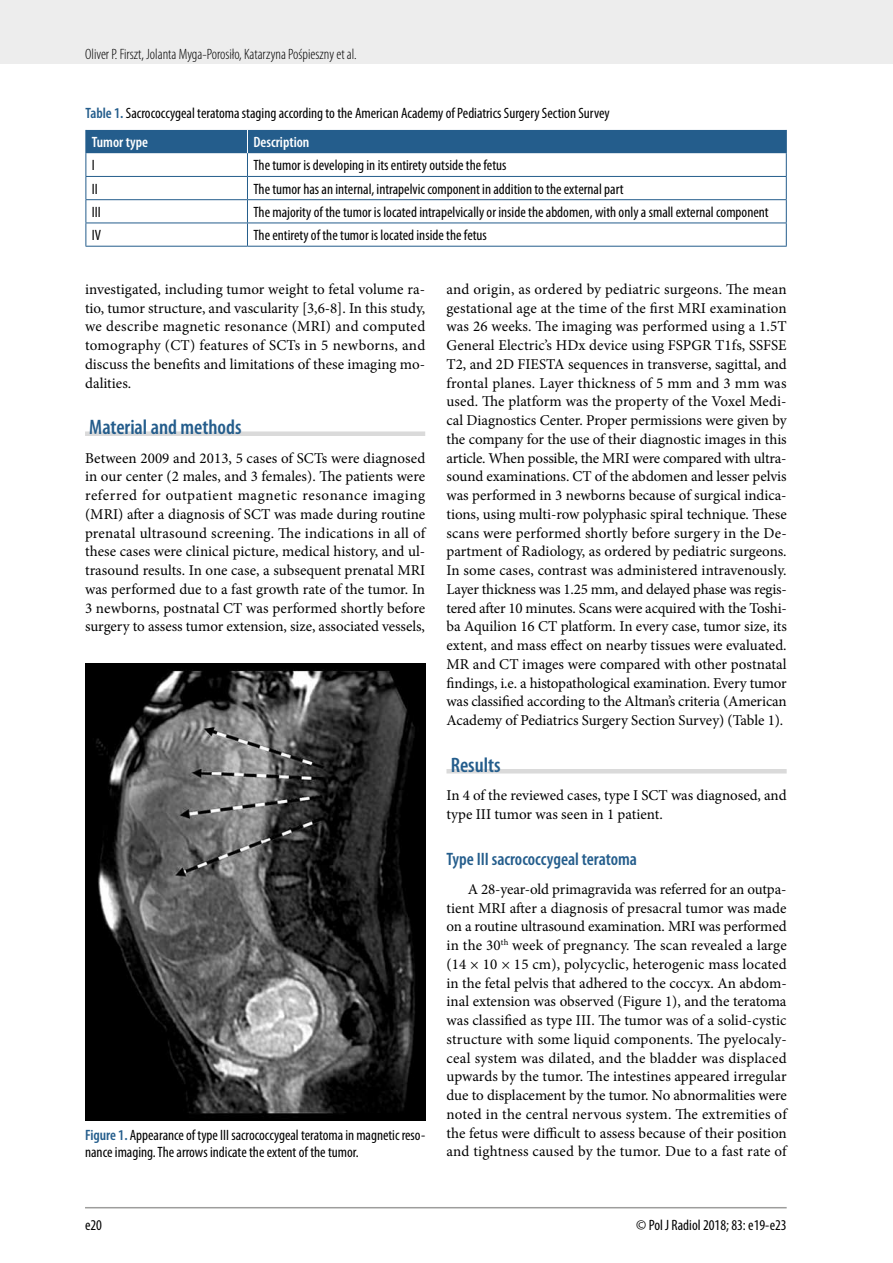
<style>
.page{position:relative;width:893px;height:1263px;background:#fff}
.page>*{position:absolute;margin:0;border:0;box-sizing:border-box;transform-origin:0 0}
.t1{font:600 condensed 21px "Myriad Pro";color:#245d8c}
.t2{font:600 condensed 18px "Myriad Pro";color:#245d8c}
.t3{font:15px/18.8px "Minion Pro";color:#000;text-align:justify}
.t4{font:condensed 15px/29.7px "Myriad Pro";color:#000}
.t5{font:300 condensed 15px "Myriad Pro";color:#000}
.t6{font:600 condensed 15px "Myriad Pro";color:#fff}
.s1{font-weight:600;color:#245d8c}
.s2{font-weight:600;color:#fff}
</style>
<div class="page">
<div style="left:0;top:0;width:893px;height:64px;background:#ededed"></div>
<hr style="left:85px;top:1207px;width:702px;height:1px;background:#9d9d9c">
<div style="left:85px;top:431px;width:340px;height:5px;background:#dadada"></div>
<hr style="left:446px;top:769px;width:341px;height:4px;background:#dadada">
<svg style="left:86px;top:130px;width:701px;height:116px"></svg>
<hr style="left:86px;top:246px;width:161px;height:1px;background:#245d8c">
<hr style="left:247px;top:246px;width:540px;height:1px;background:#245d8c">
<img style="left:85px;top:663px;width:340px;height:457px">
<p class="t5" style="left:85px;top:45px;width:273px">Oliver P. Firszt, Jolanta Myga-Porosiło, Katarzyna Pośpieszny et al.</p>
<p class="t4" style="left:92px;top:98px;width:519px;text-indent:-6px"><span class="s1">Table 1.</span> Sacrococcygeal teratoma staging according to the American Academy of Pediatrics Surgery Section Survey<br><span class="s2">Tumor type</span></p>
<p class="t6" style="left:253px;top:133px;width:57px">Description</p>
<p class="t4" style="left:92px;top:150px;width:4px">I</p>
<p class="t4" style="left:253px;top:150px;width:255px">The tumor is developing in its entirety outside the fetus</p>
<p class="t4" style="left:92px;top:174px;width:7px">II</p>
<p class="t4" style="left:253px;top:174px;width:372px">The tumor has an internal, intrapelvic component in addition to the external part</p>
<p class="t4" style="left:92px;top:197px;width:10px">III</p>
<p class="t4" style="left:253px;top:197px;width:517px">The majority of the tumor is located intrapelvically or inside the abdomen, with only a small external component</p>
<p class="t4" style="left:92px;top:220px;width:11px">IV</p>
<p class="t4" style="left:253px;top:220px;width:235px">The entirety of the tumor is located inside the fetus</p>
<p class="t3" style="left:85px;top:280px;width:342px">investigated, including tumor weight to fetal volume ra&shy;tio, tumor structure, and vascularity [3,6-8]. In this study, we describe magnetic resonance (MRI) and computed tomography (CT) features of SCTs in 5 newborns, and discuss the benefits and limitations of these imaging mo&shy;dalities.</p>
<h1 class="t1" style="left:89px;top:414px;width:154px">Material and methods</h1>
<p class="t3" style="left:85px;top:448px;width:342px">Between 2009 and 2013, 5 cases of SCTs were diagnosed in our center (2 males, and 3 females). The patients were referred for outpatient magnetic resonance imaging (MRI) after a diagnosis of SCT was made during routine prenatal ultrasound screening. The indications in all of these cases were clinical picture, medical history, and ul&shy;trasound results. In one case, a subsequent prenatal MRI was performed due to a fast growth rate of the tumor. In 3 newborns, postnatal CT was performed shortly before surgery to assess tumor extension, size, associated vessels,</p>
<p class="t4" style="left:85px;top:1127px;width:342px;line-height:16.5px"><span class="s1">Figure 1.</span> Appearance of type III sacrococcygeal teratoma in magnetic reso&shy;nance imaging. The arrows indicate the extent of the tumor.</p>
<p class="t3" style="left:446px;top:280px;width:342px">and origin, as ordered by pediatric surgeons. The mean gestational age at the time of the first MRI examination was 26 weeks. The imaging was performed using a 1.5T General Electric’s HDx device using FSPGR T1fs, SSFSE T2, and 2D FIESTA sequences in transverse, sagittal, and frontal planes. Layer thickness of 5 mm and 3 mm was used. The platform was the property of the Voxel Medi&shy;cal Diagnostics Center. Proper permissions were given by the company for the use of their diagnostic images in this article. When possible, the MRI were compared with ultra&shy;sound examinations. CT of the abdomen and lesser pelvis was performed in 3 newborns because of surgical indica&shy;tions, using multi-row polyphasic spiral technique. These scans were performed shortly before surgery in the De&shy;partment of Radiology, as ordered by pediatric surgeons.<br>In some cases, contrast was administered intravenously.<br>Layer thickness was 1.25 mm, and delayed phase was regis&shy;tered after 10 minutes. Scans were acquired with the Toshi&shy;ba Aquilion 16 CT platform. In every case, tumor size, its extent, and mass effect on nearby tissues were evaluated.<br>MR and CT images were compared with other postnatal findings, i.e. a histopathological examination. Every tumor was classified according to the Altman’s criteria (American Academy of Pediatrics Surgery Section Survey) (Table 1).</p>
<h1 class="t1" style="left:451px;top:752px;width:51px">Results</h1>
<p class="t3" style="left:446px;top:786px;width:342px">In 4 of the reviewed cases, type I SCT was diagnosed, and type III tumor was seen in 1 patient.</p>
<p class="t2" style="left:446px;top:848px;width:192px">Type III sacrococcygeal teratoma</p>
<p class="t3" style="left:446px;top:880px;width:342px;text-indent:21px">A 28-year-old primagravida was referred for an outpa&shy;tient MRI after a diagnosis of presacral tumor was made on a routine ultrasound examination. MRI was performed in the 30<sup>th</sup> week of pregnancy. The scan revealed a large (14 × 10 × 15 cm), polycyclic, heterogenic mass located in the fetal pelvis that adhered to the coccyx. An abdom&shy;inal extension was observed (Figure 1), and the teratoma was classified as type III. The tumor was of a solid-cystic structure with some liquid components. The pyelocaly&shy;ceal system was dilated, and the bladder was displaced upwards by the tumor. The intestines appeared irregular due to displacement by the tumor. No abnormalities were noted in the central nervous system. The extremities of the fetus were difficult to assess because of their position and tightness caused by the tumor. Due to a fast rate of</p>
<p class="t4" style="left:85px;top:1210px;width:18px">e20</p>
<p class="t4" style="left:636px;top:1210px;width:152px">© Pol J Radiol 2018; 83: e19-e23</p>
</div>
